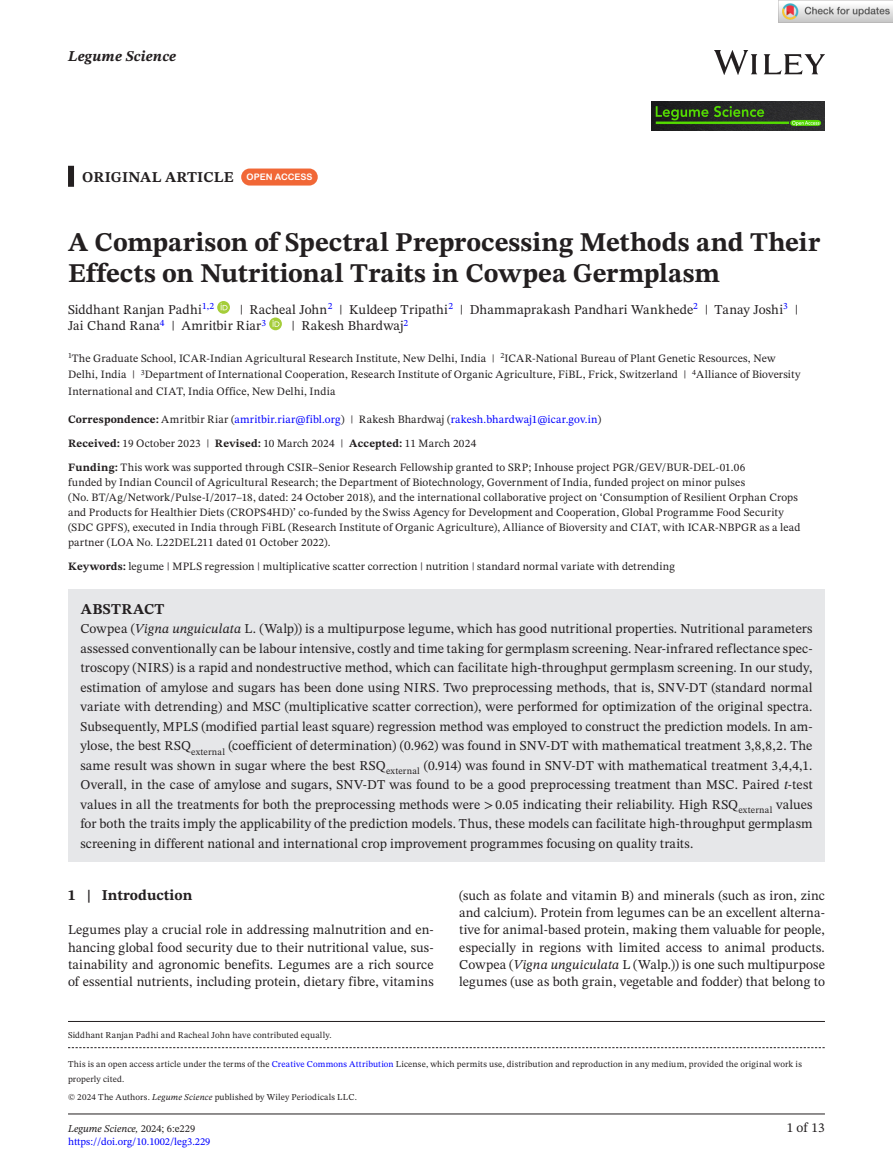
<style>
.page{position:relative;width:893px;height:1174px;background:#fff}
.page>*{position:absolute;margin:0;border:0;box-sizing:border-box;transform-origin:0 0}
.t1{font:700 27px/31.5px "STIX Two Text";color:#231f20}
.t2{font:700 15px "STIX Two Text";letter-spacing:.01em;color:#231f20}
.t3{font:italic 700 15px "STIX Two Text";letter-spacing:.01em;color:#231f20}
.t4{font:13.5px/19.5px "STIX Two Text";letter-spacing:.005em;color:#231f20;text-align:justify}
.t5{font:11.25px/15px "STIX Two Text";letter-spacing:.015em;color:#231f20}
.t6{font:10.5px/12.6px "STIX Two Text";color:#00f}
.t7{font:9px/15px "STIX Two Text";letter-spacing:.02em;color:#231f20}
.s1{font-family:"Arial Rounded MT Bold";font-weight:400;font-size:9px;color:#fff}
.s2{font-weight:700}
.s3{color:#00f}
.s4{font-style:italic}
.s5{font-style:italic;color:#231f20}
.s6{color:#231f20}
</style>
<div class="page">
<hr style="left:68px;top:1113px;width:757px;height:1px;background:#231f20">
<img style="left:714px;top:51px;width:111px;height:23px">
<img style="left:651px;top:101px;width:174px;height:29px">
<div style="left:68px;top:166px;width:6px;height:21px;background:#231f20"></div>
<div style="left:68px;top:589px;width:757px;height:42px;background:#e6e7e9"></div>
<div style="left:68px;top:608px;width:757px;height:253px;background:#e6e7e9"></div>
<div style="left:241px;top:168px;width:77px;height:17px;background:#f16736;border-radius:9px"></div>
<svg style="left:217px;top:301px;width:13px;height:13px"></svg>
<svg style="left:221px;top:303px;width:7px;height:7px"></svg>
<svg style="left:269px;top:317px;width:13px;height:13px"></svg>
<svg style="left:273px;top:320px;width:6px;height:7px"></svg>
<svg style="left:68px;top:1047px;width:757px;height:1px"></svg>
<hr style="left:68px;top:1021px;width:757px;height:1px;background:#231f20">
<img style="left:779px;top:0;width:114px;height:23px">
<p class="t3" style="left:68px;top:46px;width:110px">Legume Science</p>
<p class="t2" style="left:82px;top:166px;width:232px">ORIGINAL ARTICLE <span class="s1">OPEN ACCESS</span></p>
<h1 class="t1" style="left:68px;top:227px;width:754px">A Comparison of Spectral Preprocessing Methods and Their<br>Effects on Nutritional Traits in Cowpea Germplasm</h1>
<p class="t4" style="left:68px;top:299px;width:148px">Siddhant Ranjan Padhi<sup>1,2</sup></p>
<p class="t4" style="left:68px;top:301px;width:732px;line-height:16.5px;text-indent:172px">| Racheal John<sup>2</sup> | Kuldeep Tripathi<sup>2</sup> | Dhammaprakash Pandhari Wankhede<sup>2</sup> | Tanay Joshi<sup>3</sup> |<br>Jai Chand Rana<sup>4</sup> | Amritbir Riar<sup>3</sup></p>
<p class="t4" style="left:292px;top:316px;width:118px">| Rakesh Bhardwaj<sup>2</sup></p>
<p class="t5" style="left:68px;top:350px;width:734px;line-height:16.5px"><sup>1</sup>The Graduate School, ICAR-Indian Agricultural Research Institute, New Delhi, India | <sup>2</sup>ICAR-National Bureau of Plant Genetic Resources, New<br>Delhi, India | <sup>3</sup>Department of International Cooperation, Research Institute of Organic Agriculture, FiBL, Frick, Switzerland | <sup>4</sup>Alliance of Bioversity<br>International and CIAT, India Office, New Delhi, India</p>
<p class="t5" style="left:68px;top:407px;width:679px;line-height:24px"><span class="s2">Correspondence:</span> Amritbir Riar (<span class="s3">amritbir.riar@fibl.org</span>) | Rakesh Bhardwaj (<span class="s3">rakesh.bhardwaj1@icar.gov.in</span>)<br><span class="s2">Received:</span> 19 October 2023 | <span class="s2">Revised:</span> 10 March 2024 | <span class="s2">Accepted:</span> 11 March 2024<br><span class="s2">Funding:</span> This work was supported through CSIR–Senior Research Fellowship granted to SRP; Inhouse project PGR/GEV/BUR-DEL-01.06</p>
<p class="t5" style="left:68px;top:474px;width:734px">funded by Indian Council of Agricultural Research; the Department of Biotechnology, Government of India, funded project on minor pulses<br>(No. BT/Ag/Network/Pulse-I/2017–18, dated: 24 October 2018), and the international collaborative project on ‘Consumption of Resilient Orphan Crops and Products for Healthier Diets (CROPS4HD)’ co-funded by the Swiss Agency for Development and Cooperation, Global Programme Food Security (SDC GPFS), executed in India through FiBL (Research Institute of Organic Agriculture), Alliance of Bioversity and CIAT, with ICAR-NBPGR as a lead partner (LOA No. L22DEL211 dated 01 October 2022).</p>
<p class="t5" style="left:68px;top:559px;width:608px"><span class="s2">Keywords:</span> legume | MPLS regression | multiplicative scatter correction | nutrition | standard normal variate with detrending</p>
<p class="t2" style="left:81px;top:598px;width:85px">ABSTRACT</p>
<p class="t4" style="left:80px;top:619px;width:734px">Cowpea (<span class="s4">Vigna unguiculata</span> L. (Walp)) is a multipurpose legume, which has good nutritional properties. Nutritional parameters assessed conventionally can be labour intensive, costly and time taking for germplasm screening. Near-infrared reflectance spec&shy;troscopy (NIRS) is a rapid and nondestructive method, which can facilitate high-throughput germplasm screening. In our study, estimation of amylose and sugars has been done using NIRS. Two preprocessing methods, that is, SNV-DT (standard normal variate with detrending) and MSC (multiplicative scatter correction), were performed for optimization of the original spectra.<br>Subsequently, MPLS (modified partial least square) regression method was employed to construct the prediction models. In am&shy;ylose, the best RSQ<sub>external</sub> (coefficient of determination) (0.962) was found in SNV-DT with mathematical treatment 3,8,8,2. The same result was shown in sugar where the best RSQ<sub>external</sub> (0.914) was found in SNV-DT with mathematical treatment 3,4,4,1.<br>Overall, in the case of amylose and sugars, SNV-DT was found to be a good preprocessing treatment than MSC. Paired <span class="s4">t</span>-test values in all the treatments for both the preprocessing methods were &gt;0.05 indicating their reliability. High RSQ<sub>external</sub> values for both the traits imply the applicability of the prediction models. Thus, these models can facilitate high-throughput germplasm screening in different national and international crop improvement programmes focusing on quality traits.</p>
<p class="t2" style="left:68px;top:884px;width:126px">1 | Introduction</p>
<p class="t4" style="left:68px;top:921px;width:367px;line-height:17.2px">Legumes play a crucial role in addressing malnutrition and en&shy;hancing global food security due to their nutritional value, sus&shy;tainability and agronomic benefits. Legumes are a rich source of essential nutrients, including protein, dietary fibre, vitamins</p>
<p class="t4" style="left:459px;top:886px;width:367px;line-height:17.2px">(such as folate and vitamin B) and minerals (such as iron, zinc and calcium). Protein from legumes can be an excellent alterna&shy;tive for animal-based protein, making them valuable for people, especially in regions with limited access to animal products.<br>Cowpea (<span class="s4">Vigna unguiculata</span> L (Walp.)) is one such multipurpose legumes (use as both grain, vegetable and fodder) that belong to</p>
<p class="t7" style="left:68px;top:1028px;width:265px">Siddhant Ranjan Padhi and Racheal John have contributed equally.</p>
<p class="t7" style="left:68px;top:1056px;width:735px">This is an open access article under the terms of the <span class="s3">Creative Commons Attribution</span> License, which permits use, distribution and reproduction in any medium, provided the original work is properly cited.</p>
<p class="t7" style="left:68px;top:1089px;width:290px">© 2024 The Authors. <span class="s4">Legume Science</span> published by Wiley Periodicals LLC.</p>
<p class="t6" style="left:68px;top:1122px;width:144px"><span class="s5">Legume Science,</span> <span class="s6">2024; 6:e229 </span>https://doi.org/10.1002/leg3.229</p>
<p class="t4" style="left:787px;top:1118px;width:40px">1 of 13</p>
</div>
